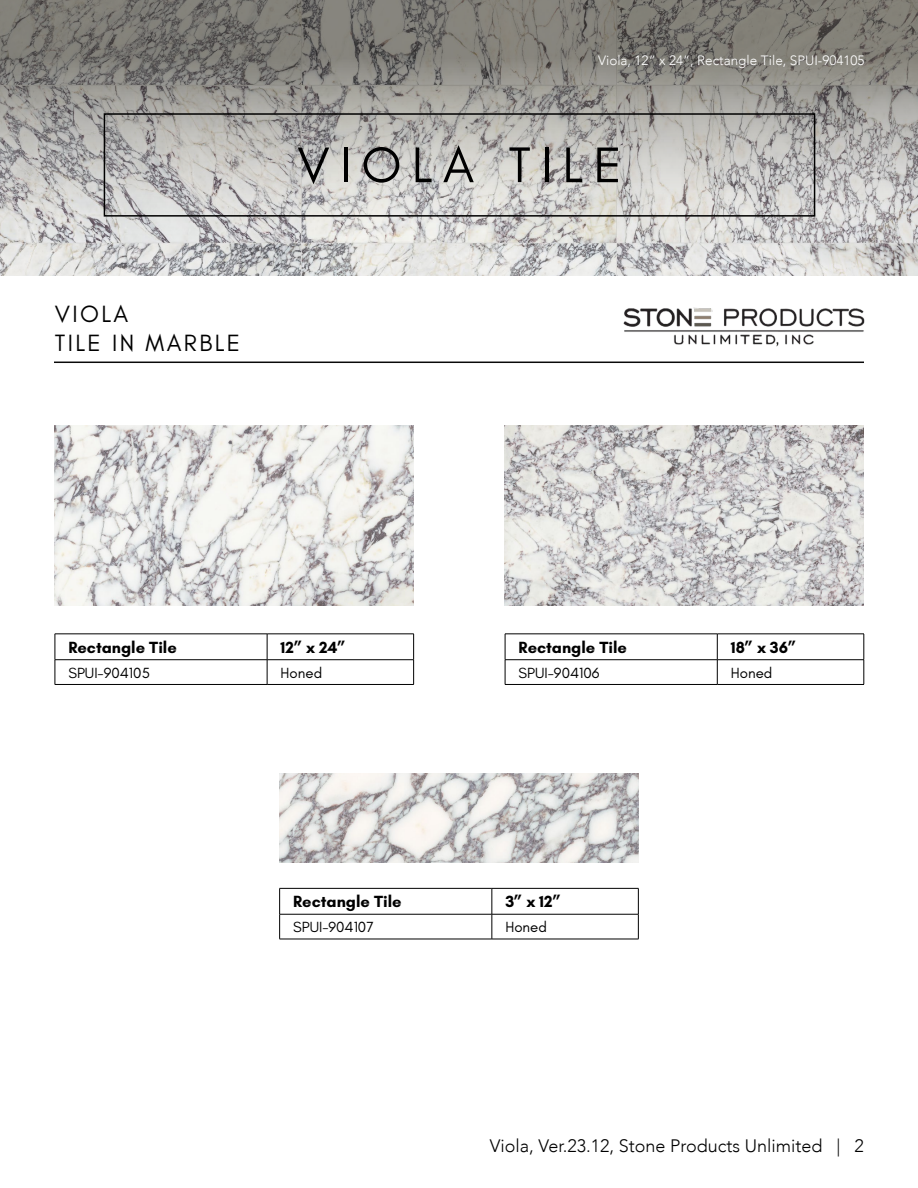
<style>
.page{position:relative;width:918px;height:1188px;background:#fff}
.page>*{position:absolute;margin:0;border:0;box-sizing:border-box;transform-origin:0 0}
.t1{font:51px "Glacial Indifference";letter-spacing:.2em;color:#000}
.t2{font:24px/28.5px "Glacial Indifference";letter-spacing:.1em;color:#000}
.t3{font:300 18px "Avenir";color:#000}
.t4{font:700 16.5px "Glacial Indifference";color:#000}
.t5{font:15px "Glacial Indifference";color:#000}
.t6{font:300 13.5px "Avenir";color:#fff}
</style>
<div class="page">
<svg style="left:0;top:0;width:918px;height:275px;background:#a9a7a4"></svg>
<img style="left:623px;top:307px;width:242px;height:40px">
<hr style="left:54px;top:362px;width:810px;height:1px;background:#090909">
<hr style="left:55px;top:634px;width:212px;height:1px;background:#000">
<hr style="left:267px;top:634px;width:147px;height:1px;background:#000">
<hr style="left:55px;top:659px;width:212px;height:1px;background:#000">
<svg style="left:55px;top:634px;width:1px;height:50px"></svg>
<hr style="left:267px;top:659px;width:147px;height:1px;background:#000">
<svg style="left:267px;top:634px;width:1px;height:50px"></svg>
<svg style="left:413px;top:634px;width:1px;height:50px"></svg>
<hr style="left:55px;top:684px;width:212px;height:1px;background:#000">
<hr style="left:267px;top:684px;width:147px;height:1px;background:#000">
<hr style="left:505px;top:634px;width:212px;height:1px;background:#000">
<hr style="left:717px;top:634px;width:147px;height:1px;background:#000">
<hr style="left:505px;top:659px;width:212px;height:1px;background:#000">
<svg style="left:505px;top:634px;width:1px;height:50px"></svg>
<hr style="left:717px;top:659px;width:147px;height:1px;background:#000">
<svg style="left:717px;top:634px;width:1px;height:50px"></svg>
<svg style="left:864px;top:634px;width:1px;height:50px"></svg>
<hr style="left:505px;top:684px;width:212px;height:1px;background:#000">
<hr style="left:717px;top:684px;width:147px;height:1px;background:#000">
<hr style="left:279px;top:888px;width:213px;height:1px;background:#000">
<hr style="left:492px;top:888px;width:147px;height:1px;background:#000">
<hr style="left:279px;top:914px;width:213px;height:1px;background:#000">
<svg style="left:279px;top:889px;width:1px;height:50px"></svg>
<hr style="left:492px;top:914px;width:147px;height:1px;background:#000">
<svg style="left:492px;top:889px;width:1px;height:50px"></svg>
<svg style="left:638px;top:889px;width:1px;height:50px"></svg>
<hr style="left:279px;top:939px;width:213px;height:1px;background:#000">
<hr style="left:492px;top:939px;width:147px;height:1px;background:#000">
<div style="left:104px;top:113px;width:711px;height:104px;border:2px solid #000"></div>
<img style="left:55px;top:426px;width:359px;height:179px">
<img style="left:505px;top:426px;width:359px;height:179px">
<img style="left:279px;top:773px;width:360px;height:90px">
<p class="t6" style="left:598px;top:52px;width:268px">Viola, 12” x 24”, Rectangle Tile, SPUI-904105</p>
<h2 class="t2" style="left:55px;top:300px;width:187px">VIOLA<br>TILE IN MARBLE</h2>
<h1 class="t1" style="left:297px;top:137px;width:326px">VIOLA TILE</h1>
<p class="t4" style="left:68px;top:637px;width:110px">Rectangle Tile</p>
<p class="t4" style="left:281px;top:637px;width:67px">12” x 24”</p>
<p class="t5" style="left:68px;top:664px;width:83px">SPUI-904105</p>
<p class="t5" style="left:281px;top:664px;width:43px">Honed</p>
<p class="t4" style="left:519px;top:637px;width:110px">Rectangle Tile</p>
<p class="t4" style="left:731px;top:637px;width:67px">18” x 36”</p>
<p class="t5" style="left:519px;top:664px;width:82px">SPUI-904106</p>
<p class="t5" style="left:731px;top:664px;width:43px">Honed</p>
<p class="t4" style="left:293px;top:892px;width:110px">Rectangle Tile</p>
<p class="t4" style="left:505px;top:892px;width:57px">3” x 12”</p>
<p class="t5" style="left:293px;top:919px;width:82px">SPUI-904107</p>
<p class="t5" style="left:505px;top:919px;width:43px">Honed</p>
<p class="t3" style="left:490px;top:1135px;width:376px">Viola, Ver.23.12, Stone Products Unlimited | 2</p>
</div>
